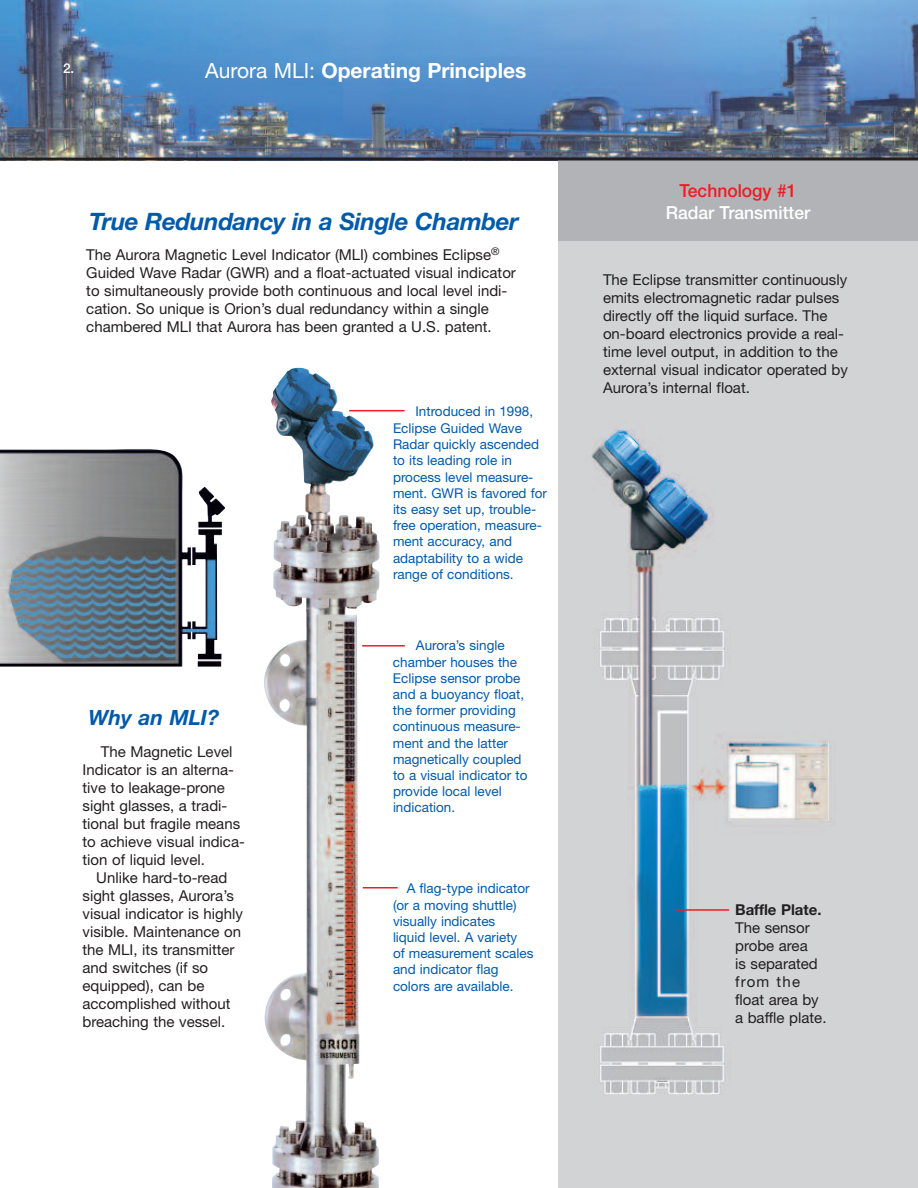
<style>
.page{position:relative;width:918px;height:1188px;background:#fff}
.page>*{position:absolute;margin:0;border:0;box-sizing:border-box;transform-origin:0 0}
.t1{font:italic 700 24px "Helvetica Neue";letter-spacing:-.015em;color:#015aaa}
.t2{font:700 21px "Helvetica Neue";color:#fff}
.t3{font:italic 700 21px "Helvetica Neue";color:#015aaa}
.t4{font:500 18px "Helvetica Neue";color:#fff}
.t5{font:500 18px "Helvetica Neue";color:#ee1d23}
.t6{font:15px/18px "Helvetica Neue";color:#231f20}
.t7{font:700 15px "Helvetica Neue";color:#231f20}
.t8{font:13.5px/16.2px "Helvetica Neue";color:#015aaa}
.t9{font:500 13.5px "Helvetica Neue";color:#fff}
.s1{font-weight:400}
</style>
<div class="page">
<img style="left:559px;top:242px;width:359px;height:946px">
<img style="left:0;top:0;width:918px;height:158px">
<div style="left:558px;top:160px;width:360px;height:82px;background:#b2b3b7"></div>
<img style="left:0;top:449px;width:225px;height:218px">
<img style="left:271px;top:368px;width:109px;height:820px">
<hr style="left:362px;top:645px;width:43px;height:2px;background:#ee1d23">
<hr style="left:349px;top:410px;width:56px;height:1px;background:#ee1d23">
<hr style="left:363px;top:887px;width:35px;height:1px;background:#ee1d23">
<hr style="left:675px;top:909px;width:54px;height:2px;background:#ee1d23">
<hr style="left:0;top:158px;width:918px;height:2px;background:#231f20">
<p class="t9" style="left:63px;top:63px;width:13px">2.</p>
<h2 class="t2" style="left:205px;top:63px;width:323px"><span class="s1">Aurora MLI:</span> Operating Principles</h2>
<h1 class="t1" style="left:89px;top:213px;width:431px">True Redundancy in a Single Chamber</h1>
<p class="t6" style="left:86px;top:247px;width:431px">The Aurora Magnetic Level Indicator (MLI) combines Eclipse<sup>® </sup>Guided Wave Radar (GWR) and a float-actuated visual indicator to simultaneously provide both continuous and local level indi&shy;cation. So unique is Orion’s dual redundancy within a single chambered MLI that Aurora has been granted a U.S. patent.</p>
<h2 class="t3" style="left:89px;top:710px;width:132px">Why an MLI?</h2>
<p class="t6" style="left:83px;top:745px;width:164px;text-indent:18px">The Magnetic Level<br>Indicator is an alterna&shy;tive to leakage-prone sight glasses, a tradi&shy;tional but fragile means to achieve visual indica&shy;tion of liquid level.</p>
<p class="t6" style="left:83px;top:871px;width:162px;text-indent:14px">Unlike hard-to-read sight glasses, Aurora’s visual indicator is highly visible. Maintenance on the MLI, its transmitter and switches (if so equipped), can be accomplished without breaching the vessel.</p>
<p class="t8" style="left:393px;top:404px;width:155px;text-indent:22px">Introduced in 1998,<br>Eclipse Guided Wave<br>Radar quickly ascended to its leading role in process level measure&shy;ment. GWR is favored for its easy set up, trouble&shy;free operation, measure&shy;ment accuracy, and adaptability to a wide range of conditions.</p>
<p class="t8" style="left:393px;top:638px;width:136px;text-indent:23px">Aurora’s single chamber houses the<br>Eclipse sensor probe and a buoyancy float, the former providing continuous measure&shy;ment and the latter magnetically coupled to a visual indicator to provide local level indication.</p>
<p class="t8" style="left:393px;top:881px;width:142px;text-indent:14px">A flag-type indicator (or a moving shuttle) visually indicates<br>liquid level. A variety<br>of measurement scales and indicator flag colors are available.</p>
<p class="t5" style="left:680px;top:184px;width:118px">Technology #1</p>
<p class="t4" style="left:666px;top:206px;width:146px">Radar Transmitter</p>
<p class="t6" style="left:603px;top:272px;width:246px">The Eclipse transmitter continuously emits electromagnetic radar pulses directly off the liquid surface. The on-board electronics provide a real&shy;time level output, in addition to the external visual indicator operated by Aurora’s internal float.</p>
<p class="t7" style="left:735px;top:905px;width:88px">Baffle Plate.</p>
<p class="t6" style="left:735px;top:920px;width:93px">The sensor probe area<br>is separated from the float area by a baffle plate.</p>
</div>
